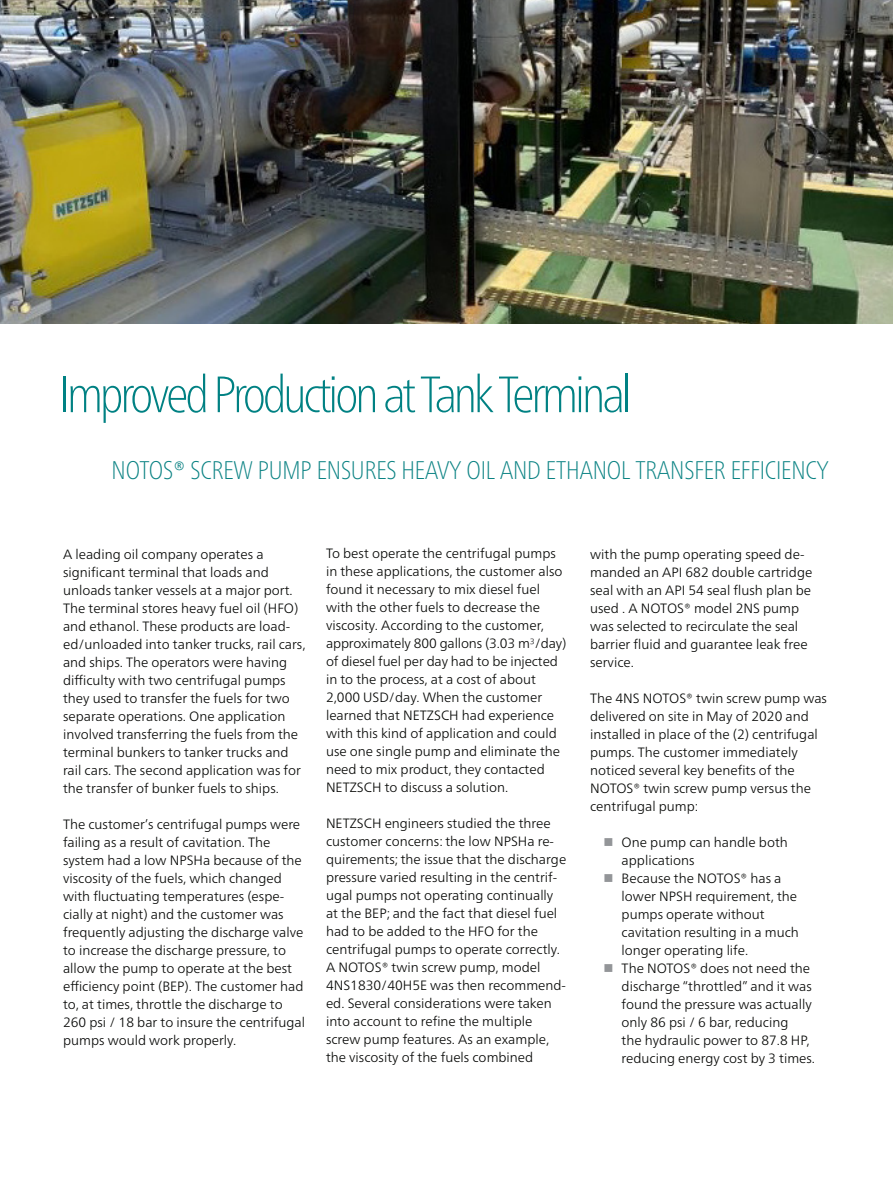
<style>
.page{position:relative;width:893px;height:1191px;background:#fff}
.page>*{position:absolute;margin:0;border:0;box-sizing:border-box;transform-origin:0 0}
.Head{font:100 condensed 51px "Frutiger Neue LTW1 G";letter-spacing:-.06em;color:#008183}
.Text{font:100 condensed 25.5px "Frutiger Neue LTW1 G";letter-spacing:-.005em;color:#0a8283}
.t1{font:300 13.5px/18px "Frutiger Neue LTW1 G";color:#040503}
.s1{font-weight:300;font-stretch:normal}
.s2{color:#3e3e3f}
.s3{color:#939598}
</style>
<div class="page">
<img style="left:0;top:0;width:893px;height:324px">
<p class="Head" style="left:59px;top:357px;width:574px">Improved Production at Tank Terminal</p>
<p class="Text" style="left:112px;top:451px;width:718px">NOTOS<span class="s1">®</span> SCREW PUMP ENSURES HEAVY OIL AND ETHANOL TRANSFER EFFICIENCY</p>
<p class="t1" style="left:63px;top:545px;width:244px">A leading oil company operates a significant terminal that loads and unloads tanker vessels at a major port.<br>The terminal stores heavy fuel oil (HFO) and ethanol. These products are load&shy;ed/unloaded into tanker trucks, rail cars, and ships. The operators were having difficulty with two centrifugal pumps they used to transfer the fuels for two separate operations. One application involved transferring the fuels from the terminal bunkers to tanker trucks and rail cars. The second application was for the transfer of bunker fuels to ships.</p>
<p class="t1" style="left:63px;top:815px;width:244px">The customer’s centrifugal pumps were failing as a result of cavitation. The system had a low NPSHa because of the viscosity of the fuels, which changed with fluctuating temperatures (espe&shy;cially at night) and the customer was frequently adjusting the discharge valve to increase the discharge pressure, to allow the pump to operate at the best efficiency point (BEP). The customer had to, at times, throttle the discharge to 260 psi / 18 bar to insure the centrifugal pumps would work properly.</p>
<p class="t1" style="left:326px;top:544px;width:242px">To best operate the centrifugal pumps in these applications, the customer also found it necessary to mix diesel fuel with the other fuels to decrease the viscosity. According to the customer, approximately 800 gallons (3.03 m<span class="s2">³</span>/day) of diesel fuel per day had to be injected in to the process, at a cost of about 2,000 USD/day. When the customer learned that NETZSCH had experience with this kind of application and could use one single pump and eliminate the need to mix product, they contacted NETZSCH to discuss a solution.</p>
<p class="t1" style="left:326px;top:814px;width:242px">NETZSCH engineers studied the three customer concerns: the low NPSHa re&shy;quirements; the issue that the discharge pressure varied resulting in the centrif&shy;ugal pumps not operating continually at the BEP; and the fact that diesel fuel had to be added to the HFO for the centrifugal pumps to operate correctly.<br>A NOTOS® twin screw pump, model 4NS1830/40H5E was then recommend&shy;ed. Several considerations were taken into account to refine the multiple screw pump features. As an example, the viscosity of the fuels combined</p>
<p class="t1" style="left:590px;top:545px;width:224px">with the pump operating speed de&shy;manded an API 682 double cartridge seal with an API 54 seal flush plan be used . A NOTOS® model 2NS pump was selected to recirculate the seal barrier fluid and guarantee leak free service.</p>
<p class="t1" style="left:590px;top:689px;width:238px">The 4NS NOTOS® twin screw pump was delivered on site in May of 2020 and installed in place of the (2) centrifugal pumps. The customer immediately noticed several key benefits of the<br>NOTOS® twin screw pump versus the centrifugal pump:</p>
<p class="t1" style="left:622px;top:833px;width:168px;text-indent:-18px"><span class="s3">■</span> One pump can handle both applications</p>
<p class="t1" style="left:622px;top:869px;width:179px;text-indent:-18px"><span class="s3">■</span> Because the NOTOS® has a lower NPSH requirement, the pumps operate without cavitation resulting in a much longer operating life.</p>
<p class="t1" style="left:622px;top:959px;width:195px;text-indent:-18px"><span class="s3">■</span> The NOTOS® does not need the discharge “throttled” and it was found the pressure was actually only 86 psi / 6 bar, reducing<br>the hydraulic power to 87.8 HP, reducing energy cost by 3 times.</p>
</div>
